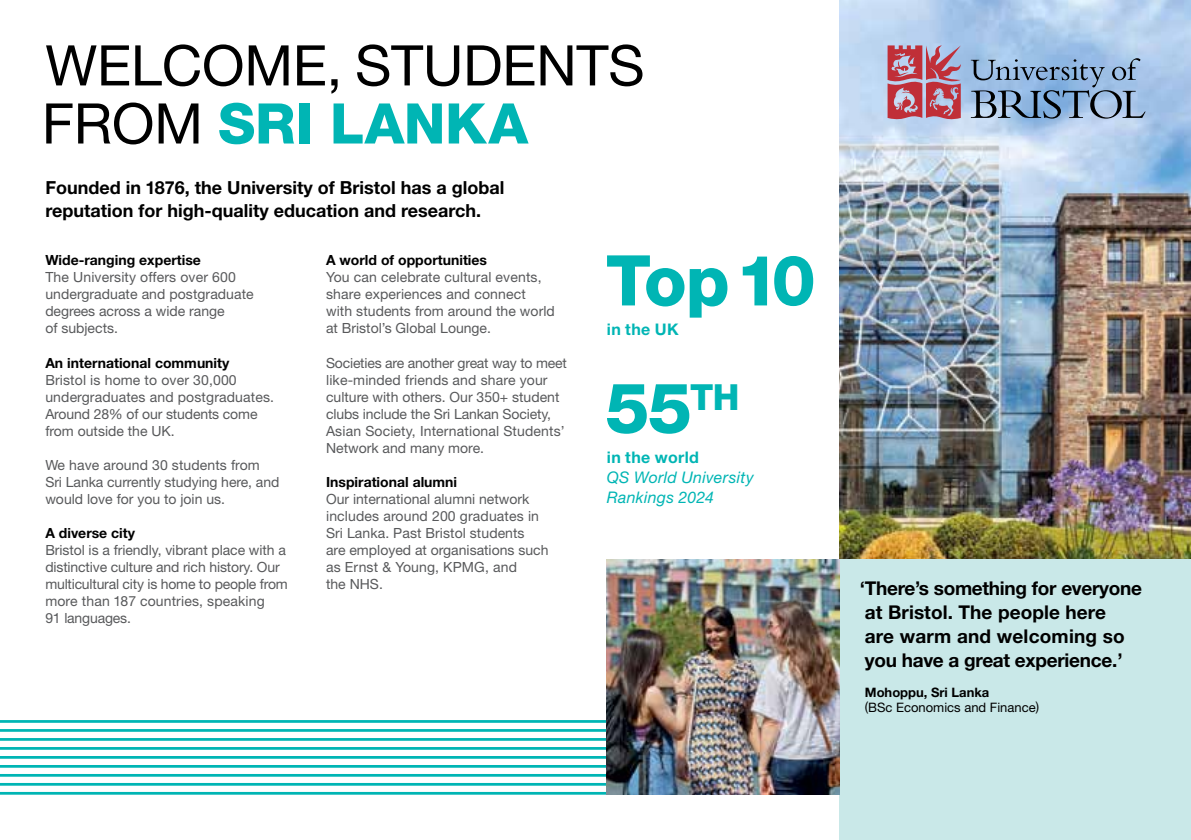
<style>
.page{position:relative;width:1191px;height:840px;background:#fff}
.page>*{position:absolute;margin:0;border:0;box-sizing:border-box;transform-origin:0 0}
.t1{font:800 70px "Helvetica Neue LT Std";letter-spacing:-.065em;color:#00b5b4}
.t2{font:56px/58px "Helvetica Neue LT Std";letter-spacing:-.005em;color:#000}
.t3{font:700 19px/24px "Helvetica Neue LT Std";letter-spacing:-.015em;color:#000}
.t4{font:700 18px/22px "Helvetica Neue LT Std";color:#000}
.t5{font:italic 16px/20px "Helvetica Neue LT Std";letter-spacing:.015em;color:#00b5b4}
.t6{font:700 16px "Helvetica Neue LT Std";letter-spacing:.025em;color:#00b5b4}
.t7{font:14px/17px "Helvetica Neue LT Std";color:#58595b}
.t8{font:700 14px "Helvetica Neue LT Std";color:#000}
.t9{font:13px "Helvetica Neue LT Std";color:#000}
.t10{font:700 13px "Helvetica Neue LT Std";color:#000}
.s1{font-weight:800;color:#00b5b4}
</style>
<div class="page">
<svg style="left:0;top:559px;width:839px;height:236px"></svg>
<img style="left:839px;top:0;width:352px;height:558px">
<div style="left:839px;top:558px;width:352px;height:281px;background:#c9e8e8"></div>
<svg style="left:970px;top:58px;width:175px;height:60px"></svg>
<svg style="left:887px;top:45px;width:74px;height:77px"></svg>
<img style="left:607px;top:559px;width:232px;height:235px">
<h2 class="t2" style="left:42px;top:36px;width:604px">WELCOME, STUDENTS<br>FROM <span class="s1">SRI LANKA</span></h2>
<p class="t4" style="left:45px;top:176px;width:460px">Founded in 1876, the University of Bristol has a global reputation for high-quality education and research.</p>
<p class="t8" style="left:326px;top:251px;width:162px">A world of opportunities</p>
<p class="t7" style="left:326px;top:268px;width:230px">You can celebrate cultural events, share experiences and connect with students from around the world at Bristol’s Global Lounge.</p>
<p class="t7" style="left:326px;top:353px;width:242px">Societies are another great way to meet like-minded friends and share your culture with others. Our 350+ student clubs include the Sri Lankan Society, Asian Society, International Students’ Network and many more.</p>
<p class="t8" style="left:326px;top:472px;width:133px">Inspirational alumni</p>
<p class="t7" style="left:326px;top:489px;width:224px">Our international alumni network includes around 200 graduates in<br>Sri Lanka. Past Bristol students<br>are employed at organisations such as Ernst &amp; Young, KPMG, and<br>the NHS.</p>
<p class="t8" style="left:45px;top:251px;width:157px">Wide-ranging expertise</p>
<p class="t7" style="left:45px;top:268px;width:210px">The University offers over 600 undergraduate and postgraduate degrees across a wide range<br>of subjects.</p>
<p class="t8" style="left:45px;top:353px;width:186px">An international community</p>
<p class="t7" style="left:45px;top:370px;width:230px">Bristol is home to over 30,000 undergraduates and postgraduates.<br>Around 28% of our students come from outside the UK.</p>
<p class="t7" style="left:45px;top:455px;width:235px">We have around 30 students from<br>Sri Lanka currently studying here, and would love for you to join us.</p>
<p class="t8" style="left:45px;top:523px;width:91px">A diverse city</p>
<p class="t7" style="left:45px;top:540px;width:244px">Bristol is a friendly, vibrant place with a distinctive culture and rich history. Our multicultural city is home to people from more than 187 countries, speaking<br>91 languages.</p>
<h1 class="t1" style="left:606px;top:239px;width:211px">Top 10</h1>
<p class="t6" style="left:607px;top:319px;width:73px">in the UK</p>
<h1 class="t1" style="left:605px;top:366px;width:135px">55<sup>TH</sup></h1>
<p class="t6" style="left:607px;top:447px;width:94px">in the world</p>
<p class="t5" style="left:607px;top:467px;width:148px">QS World University<br>Rankings 2024</p>
<h3 class="t3" style="left:860px;top:575px;width:284px">‘There’s something for everyone at Bristol. The people here<br>are warm and welcoming so you have a great experience.’</h3>
<p class="t10" style="left:865px;top:684px;width:126px">Mohoppu, Sri Lanka</p>
<p class="t9" style="left:865px;top:699px;width:176px">(BSc Economics and Finance)</p>
</div>
